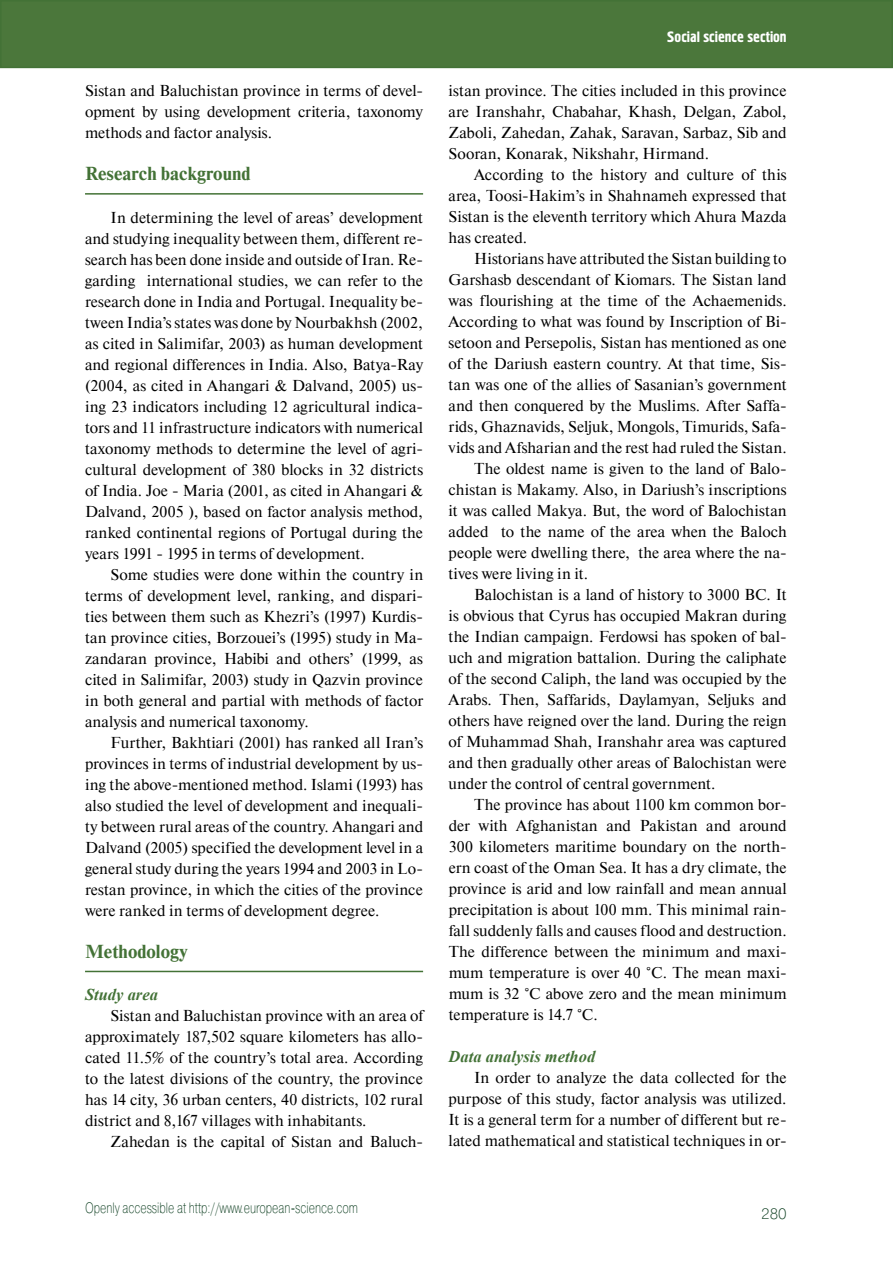
<style>
.page{position:relative;width:893px;height:1263px;background:#fff}
.page>*{position:absolute;margin:0;border:0;box-sizing:border-box;transform-origin:0 0}
.t1{font:700 18.75px "Newton C";color:#437236}
.t2{font:italic 700 16.5px "Times New Roman";color:#437236}
.t3{font:15.75px/21px "Newton C";letter-spacing:.005em;color:#000;text-align:justify}
.t4{font:15px "Pragmatica Light C";color:#0d3e20;scale:.75 1}
.t5{font:15px "Hermes C";color:#fff}
.t6{font:15px "Pragmatica Light C";color:#0d3e20}
</style>
<div class="page">
<div style="left:1px;top:1px;width:891px;height:66px;background:#4b773b"></div>
<div style="left:0;top:0;width:893px;height:68px;border:2px solid #437236"></div>
<hr style="left:85px;top:193px;width:338px;height:2px;background:#437236">
<hr style="left:85px;top:971px;width:338px;height:1px;background:#437236">
<p class="t3" style="left:85px;top:80px;width:340px">Sistan and Baluchistan province in terms of devel&shy;opment by using development criteria, taxonomy methods and factor analysis.</p>
<p class="t1" style="left:85px;top:163px;width:167px">Research background</p>
<p class="t3" style="left:85px;top:207px;width:340px;text-indent:26px">In determining the level of areas’ development and studying inequality between them, different re&shy;search has been done inside and outside of Iran. Re&shy;garding international studies, we can refer to the research done in India and Portugal. Inequality be&shy;tween India’s states was done by Nourbakhsh (2002, as cited in Salimifar, 2003) as human development and regional differences in India. Also, Batya-Ray (2004, as cited in Ahangari &amp; Dalvand, 2005) us&shy;ing 23 indicators including 12 agricultural indica&shy;tors and 11 infrastructure indicators with numerical taxonomy methods to determine the level of agri&shy;cultural development of 380 blocks in 32 districts of India. Joe - Maria (2001, as cited in Ahangari &amp; Dalvand, 2005 ), based on factor analysis method, ranked continental regions of Portugal during the years 1991 - 1995 in terms of development.</p>
<p class="t3" style="left:85px;top:564px;width:340px;text-indent:26px">Some studies were done within the country in terms of development level, ranking, and dispari&shy;ties between them such as Khezri’s (1997) Kurdis&shy;tan province cities, Borzouei’s (1995) study in Ma&shy;zandaran province, Habibi and others’ (1999, as cited in Salimifar, 2003) study in Qazvin province in both general and partial with methods of factor analysis and numerical taxonomy.</p>
<p class="t3" style="left:85px;top:732px;width:340px;text-indent:26px">Further, Bakhtiari (2001) has ranked all Iran’s provinces in terms of industrial development by us&shy;ing the above-mentioned method. Islami (1993) has also studied the level of development and inequali&shy;ty between rural areas of the country. Ahangari and Dalvand (2005) specified the development level in a general study during the years 1994 and 2003 in Lo&shy;restan province, in which the cities of the province were ranked in terms of development degree.</p>
<p class="t1" style="left:85px;top:941px;width:104px">Methodology</p>
<p class="t2" style="left:85px;top:983px;width:74px">Study area</p>
<p class="t3" style="left:85px;top:1005px;width:340px;text-indent:26px">Sistan and Baluchistan province with an area of approximately 187,502 square kilometers has allo&shy;cated 11.5% of the country’s total area. According to the latest divisions of the country, the province has 14 city, 36 urban centers, 40 districts, 102 rural district and 8,167 villages with inhabitants.</p>
<p class="t3" style="left:111px;top:1131px;width:314px">Zahedan is the capital of Sistan and Baluch-</p>
<p class="t4" style="left:85px;top:1199px;width:365px">Openly accessible at http://www.european-science.com</p>
<p class="t5" style="left:667px;top:29px;width:121px">Social science section</p>
<p class="t3" style="left:449px;top:80px;width:340px">istan province. The cities included in this province are Iranshahr, Chabahar, Khash, Delgan, Zabol, Zaboli, Zahedan, Zahak, Saravan, Sarbaz, Sib and Sooran, Konarak, Nikshahr, Hirmand.</p>
<p class="t3" style="left:449px;top:164px;width:340px;text-indent:26px">According to the history and culture of this area, Toosi-Hakim’s in Shahnameh expressed that Sistan is the eleventh territory which Ahura Mazda has created.</p>
<p class="t3" style="left:474px;top:248px;width:314px">Historians have attributed the Sistan building to</p>
<p class="t3" style="left:449px;top:269px;width:339px">Garshasb descendant of Kiomars. The Sistan land</p>
<p class="t3" style="left:449px;top:290px;width:340px">was flourishing at the time of the Achaemenids.</p>
<p class="t3" style="left:449px;top:311px;width:340px">According to what was found by Inscription of Bi-</p>
<p class="t3" style="left:449px;top:332px;width:339px">setoon and Persepolis, Sistan has mentioned as one</p>
<p class="t3" style="left:449px;top:353px;width:340px">of the Dariush eastern country. At that time, Sis-</p>
<p class="t3" style="left:449px;top:374px;width:339px">tan was one of the allies of Sasanian’s government</p>
<p class="t3" style="left:449px;top:395px;width:340px">and then conquered by the Muslims. After Saffa-</p>
<p class="t3" style="left:449px;top:416px;width:340px">rids, Ghaznavids, Seljuk, Mongols, Timurids, Safa-</p>
<p class="t3" style="left:449px;top:437px;width:339px">vids and Afsharian and the rest had ruled the Sistan.</p>
<p class="t3" style="left:474px;top:458px;width:314px">The oldest name is given to the land of Balo-</p>
<p class="t3" style="left:449px;top:479px;width:339px">chistan is Makamy. Also, in Dariush’s inscriptions</p>
<p class="t3" style="left:449px;top:500px;width:340px">it was called Makya. But, the word of Balochistan</p>
<p class="t3" style="left:449px;top:521px;width:340px">added to the name of the area when the Baloch</p>
<p class="t3" style="left:449px;top:542px;width:340px">people were dwelling there, the area where the na-</p>
<p class="t3" style="left:449px;top:563px;width:141px">tives were living in it.</p>
<p class="t3" style="left:474px;top:584px;width:314px">Balochistan is a land of history to 3000 BC. It</p>
<p class="t3" style="left:449px;top:605px;width:339px">is obvious that Cyrus has occupied Makran during</p>
<p class="t3" style="left:449px;top:626px;width:340px">the Indian campaign. Ferdowsi has spoken of bal-</p>
<p class="t3" style="left:449px;top:647px;width:339px">uch and migration battalion. During the caliphate</p>
<p class="t3" style="left:449px;top:668px;width:340px">of the second Caliph, the land was occupied by the</p>
<p class="t3" style="left:449px;top:689px;width:339px">Arabs. Then, Saffarids, Daylamyan, Seljuks and</p>
<p class="t3" style="left:449px;top:710px;width:340px">others have reigned over the land. During the reign</p>
<p class="t3" style="left:449px;top:731px;width:339px">of Muhammad Shah, Iranshahr area was captured</p>
<p class="t3" style="left:449px;top:752px;width:339px">and then gradually other areas of Balochistan were</p>
<p class="t3" style="left:449px;top:773px;width:268px">under the control of central government.</p>
<p class="t3" style="left:474px;top:794px;width:314px">The province has about 1100 km common bor-</p>
<p class="t3" style="left:449px;top:815px;width:339px">der with Afghanistan and Pakistan and around</p>
<p class="t3" style="left:449px;top:836px;width:340px">300 kilometers maritime boundary on the north-</p>
<p class="t3" style="left:449px;top:857px;width:340px">ern coast of the Oman Sea. It has a dry climate, the</p>
<p class="t3" style="left:449px;top:878px;width:339px">province is arid and low rainfall and mean annual</p>
<p class="t3" style="left:449px;top:899px;width:340px">precipitation is about 100 mm. This minimal rain-</p>
<p class="t3" style="left:449px;top:920px;width:339px">fall suddenly falls and causes flood and destruction.</p>
<p class="t3" style="left:449px;top:941px;width:340px">The difference between the minimum and maxi-</p>
<p class="t3" style="left:449px;top:962px;width:340px">mum temperature is over 40 °C. The mean maxi-</p>
<p class="t3" style="left:449px;top:983px;width:339px">mum is 32 °C above zero and the mean minimum</p>
<p class="t3" style="left:449px;top:1004px;width:151px">temperature is 14.7 °C.</p>
<p class="t2" style="left:449px;top:1045px;width:148px">Data analysis method</p>
<p class="t3" style="left:449px;top:1067px;width:340px;text-indent:26px">In order to analyze the data collected for the purpose of this study, factor analysis was utilized.<br>It is a general term for a number of different but re&shy;lated mathematical and statistical techniques in or-</p>
<p class="t6" style="left:761px;top:1205px;width:27px">280</p>
</div>
